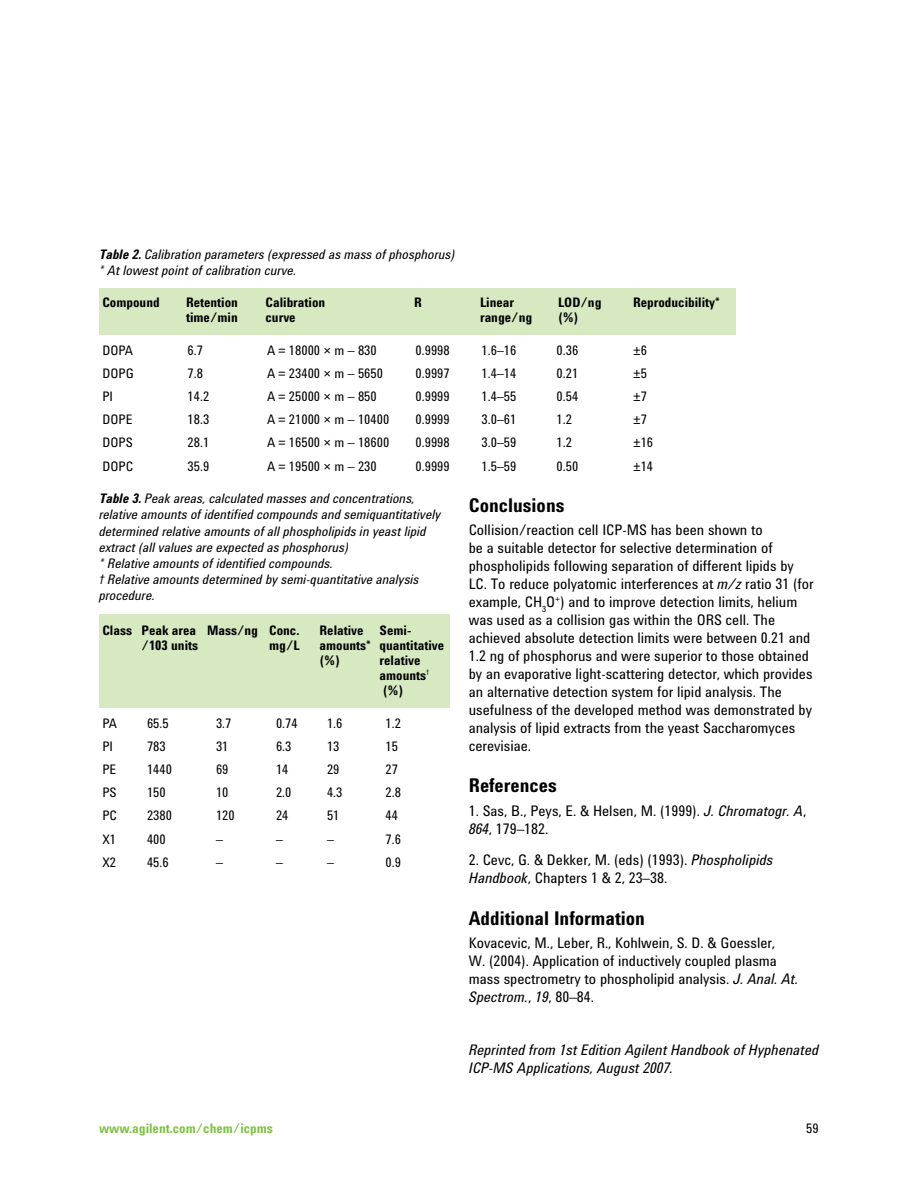
<style>
.page{position:relative;width:918px;height:1188px;background:#fff}
.page>*{position:absolute;margin:0;border:0;box-sizing:border-box;transform-origin:0 0}
.Subheads{font:700 19.5px "Agilent Condensed CFF";color:#000}
.Body_Copy___250_word{font:15px/18px "Agilent Condensed CFF";color:#000}
.Body_Copy___250_word-2{font:italic 15px/18px "Agilent Condensed CFF";color:#000}
.t1{font:italic 13.5px/16.2px "Agilent Condensed CFF";color:#000}
.Table_3{font:13.5px "Agilent Condensed CFF";color:#000}
.Table_2_Heading{font:700 13.5px/15px "Agilent Condensed CFF";color:#000}
.t2{font:700 13.5px "Agilent Condensed CFF";color:#7dc242}
.s1{font-weight:700}
.s2{font-style:italic}
</style>
<div class="page">
<div style="left:99px;top:288px;width:637px;height:47px;background:#d6e9c1"></div>
<div style="left:99px;top:614px;width:350px;height:94px;background:#d6e9c1"></div>
<p class="t1" style="left:99px;top:245px;width:357px"><span class="s1">Table 2.</span> Calibration parameters (expressed as mass of phosphorus) * At lowest point of calibration curve.</p>
<p class="Table_2_Heading" style="left:102px;top:294px;width:59px">Compound</p>
<p class="Table_2_Heading" style="left:186px;top:294px;width:54px">Retention</p>
<p class="Table_2_Heading" style="left:266px;top:294px;width:61px">Calibration</p>
<p class="Table_2_Heading" style="left:414px;top:294px;width:9px">R</p>
<p class="Table_2_Heading" style="left:480px;top:294px;width:36px">Linear</p>
<p class="Table_2_Heading" style="left:558px;top:294px;width:45px">LOD/ng</p>
<p class="Table_2_Heading" style="left:633px;top:294px;width:88px">Reproducibility*</p>
<p class="Table_2_Heading" style="left:186px;top:309px;width:53px">time/min</p>
<p class="Table_2_Heading" style="left:266px;top:309px;width:32px">curve</p>
<p class="Table_2_Heading" style="left:480px;top:309px;width:54px">range/ng</p>
<p class="Table_2_Heading" style="left:558px;top:309px;width:22px">(%)</p>
<p class="Table_3" style="left:102px;top:340px;width:32px">DOPA</p>
<p class="Table_3" style="left:188px;top:340px;width:17px">6.7</p>
<p class="Table_3" style="left:267px;top:340px;width:111px">A = 18000 × m – 830</p>
<p class="Table_3" style="left:416px;top:340px;width:36px">0.9998</p>
<p class="Table_3" style="left:482px;top:340px;width:36px">1.6–16</p>
<p class="Table_3" style="left:557px;top:340px;width:23px">0.36</p>
<p class="Table_3" style="left:633px;top:340px;width:15px">±6</p>
<p class="Table_3" style="left:102px;top:363px;width:33px">DOPG</p>
<p class="Table_3" style="left:188px;top:363px;width:17px">7.8</p>
<p class="Table_3" style="left:267px;top:363px;width:118px">A = 23400 × m – 5650</p>
<p class="Table_3" style="left:416px;top:363px;width:36px">0.9997</p>
<p class="Table_3" style="left:482px;top:363px;width:36px">1.4–14</p>
<p class="Table_3" style="left:557px;top:363px;width:23px">0.21</p>
<p class="Table_3" style="left:633px;top:363px;width:15px">±5</p>
<p class="Table_3" style="left:102px;top:386px;width:12px">PI</p>
<p class="Table_3" style="left:188px;top:386px;width:23px">14.2</p>
<p class="Table_3" style="left:267px;top:386px;width:111px">A = 25000 × m – 850</p>
<p class="Table_3" style="left:416px;top:386px;width:36px">0.9999</p>
<p class="Table_3" style="left:482px;top:386px;width:36px">1.4–55</p>
<p class="Table_3" style="left:557px;top:386px;width:23px">0.54</p>
<p class="Table_3" style="left:633px;top:386px;width:15px">±7</p>
<p class="Table_3" style="left:102px;top:409px;width:32px">DOPE</p>
<p class="Table_3" style="left:188px;top:409px;width:23px">18.3</p>
<p class="Table_3" style="left:267px;top:409px;width:124px">A = 21000 × m – 10400</p>
<p class="Table_3" style="left:416px;top:409px;width:36px">0.9999</p>
<p class="Table_3" style="left:482px;top:409px;width:36px">3.0–61</p>
<p class="Table_3" style="left:557px;top:409px;width:17px">1.2</p>
<p class="Table_3" style="left:633px;top:409px;width:15px">±7</p>
<p class="Table_3" style="left:102px;top:433px;width:32px">DOPS</p>
<p class="Table_3" style="left:188px;top:433px;width:23px">28.1</p>
<p class="Table_3" style="left:267px;top:433px;width:124px">A = 16500 × m – 18600</p>
<p class="Table_3" style="left:416px;top:433px;width:36px">0.9998</p>
<p class="Table_3" style="left:482px;top:433px;width:36px">3.0–59</p>
<p class="Table_3" style="left:557px;top:433px;width:17px">1.2</p>
<p class="Table_3" style="left:633px;top:433px;width:22px">±16</p>
<p class="Table_3" style="left:102px;top:456px;width:32px">DOPC</p>
<p class="Table_3" style="left:188px;top:456px;width:23px">35.9</p>
<p class="Table_3" style="left:267px;top:456px;width:111px">A = 19500 × m – 230</p>
<p class="Table_3" style="left:416px;top:456px;width:36px">0.9999</p>
<p class="Table_3" style="left:482px;top:456px;width:36px">1.5–59</p>
<p class="Table_3" style="left:557px;top:456px;width:23px">0.50</p>
<p class="Table_3" style="left:633px;top:456px;width:22px">±14</p>
<p class="t1" style="left:99px;top:490px;width:343px"><span class="s1">Table 3.</span> Peak areas, calculated masses and concentrations, relative amounts of identified compounds and semiquantitatively determined relative amounts of all phospholipids in yeast lipid extract (all values are expected as phosphorus)<br>* Relative amounts of identified compounds.<br>† Relative amounts determined by semi-quantitative analysis procedure.</p>
<p class="Table_2_Heading" style="left:102px;top:622px;width:199px">Class Peak area Mass/ng Conc.</p>
<p class="Table_2_Heading" style="left:320px;top:622px;width:94px">Relative Semi-</p>
<p class="Table_2_Heading" style="left:142px;top:637px;width:58px">/103 units</p>
<p class="Table_2_Heading" style="left:269px;top:637px;width:32px">mg/L</p>
<p class="Table_2_Heading" style="left:320px;top:637px;width:126px">amounts* quantitative (%)</p>
<p class="Subheads" style="left:469px;top:490px;width:97px">Conclusions</p>
<p class="Body_Copy___250_word" style="left:469px;top:520px;width:346px">Collision/reaction cell ICP-MS has been shown to<br>be a suitable detector for selective determination of phospholipids following separation of different lipids by LC. To reduce polyatomic interferences at <span class="s2">m/z</span> ratio 31 (for example, CH<sub>3</sub>O<sup>+</sup>) and to improve detection limits, helium was used as a collision gas within the ORS cell. The achieved absolute detection limits were between 0.21 and 1.2 ng of phosphorus and were superior to those obtained by an evaporative light-scattering detector, which provides an alternative detection system for lipid analysis. The usefulness of the developed method was demonstrated by analysis of lipid extracts from the yeast Saccharomyces cerevisiae.</p>
<p class="Subheads" style="left:469px;top:771px;width:89px">References</p>
<p class="Body_Copy___250_word" style="left:469px;top:801px;width:339px">1. Sas, B., Peys, E. &amp; Helsen, M. (1999). <span class="s2">J. Chromatogr. A</span>,<br><span class="s2">864</span>, 179–182.</p>
<p class="Body_Copy___250_word" style="left:469px;top:851px;width:306px">2. Cevc, G. &amp; Dekker, M. (eds) (1993). <span class="s2">Phospholipids<br>Handbook</span>, Chapters 1 &amp; 2, 23–38.</p>
<p class="Subheads" style="left:469px;top:903px;width:178px">Additional Information</p>
<p class="Body_Copy___250_word" style="left:469px;top:933px;width:331px">Kovacevic, M., Leber, R., Kohlwein, S. D. &amp; Goessler,<br>W. (2004). Application of inductively coupled plasma mass spectrometry to phospholipid analysis. <span class="s2">J. Anal. At.<br>Spectrom.</span>, <span class="s2">19</span>, 80–84.</p>
<p class="Body_Copy___250_word-2" style="left:469px;top:1040px;width:352px">Reprinted from 1st Edition Agilent Handbook of Hyphenated<br>ICP-MS Applications, August 2007.</p>
<p class="Table_2_Heading" style="left:380px;top:652px;width:51px">relative amounts<sup>† </sup>(%)</p>
<p class="Table_3" style="left:102px;top:713px;width:16px">PA</p>
<p class="Table_3" style="left:147px;top:713px;width:23px">65.5</p>
<p class="Table_3" style="left:216px;top:713px;width:17px">3.7</p>
<p class="Table_3" style="left:276px;top:713px;width:23px">0.74</p>
<p class="Table_3" style="left:327px;top:713px;width:17px">1.6</p>
<p class="Table_3" style="left:386px;top:713px;width:17px">1.2</p>
<p class="Table_3" style="left:102px;top:736px;width:12px">PI</p>
<p class="Table_3" style="left:147px;top:736px;width:20px">783</p>
<p class="Table_3" style="left:216px;top:736px;width:14px">31</p>
<p class="Table_3" style="left:276px;top:736px;width:17px">6.3</p>
<p class="Table_3" style="left:327px;top:736px;width:14px">13</p>
<p class="Table_3" style="left:386px;top:736px;width:14px">15</p>
<p class="Table_3" style="left:102px;top:759px;width:15px">PE</p>
<p class="Table_3" style="left:147px;top:759px;width:27px">1440</p>
<p class="Table_3" style="left:216px;top:759px;width:14px">69</p>
<p class="Table_3" style="left:276px;top:759px;width:14px">14</p>
<p class="Table_3" style="left:327px;top:759px;width:14px">29</p>
<p class="Table_3" style="left:386px;top:759px;width:14px">27</p>
<p class="Table_3" style="left:102px;top:782px;width:16px">PS</p>
<p class="Table_3" style="left:147px;top:782px;width:20px">150</p>
<p class="Table_3" style="left:216px;top:782px;width:14px">10</p>
<p class="Table_3" style="left:276px;top:782px;width:17px">2.0</p>
<p class="Table_3" style="left:327px;top:782px;width:17px">4.3</p>
<p class="Table_3" style="left:386px;top:782px;width:17px">2.8</p>
<p class="Table_3" style="left:102px;top:806px;width:16px">PC</p>
<p class="Table_3" style="left:147px;top:806px;width:27px">2380</p>
<p class="Table_3" style="left:216px;top:806px;width:20px">120</p>
<p class="Table_3" style="left:276px;top:806px;width:14px">24</p>
<p class="Table_3" style="left:327px;top:806px;width:14px">51</p>
<p class="Table_3" style="left:386px;top:806px;width:14px">44</p>
<p class="Table_3" style="left:102px;top:829px;width:15px">X1</p>
<p class="Table_3" style="left:147px;top:829px;width:20px">400</p>
<p class="Table_3" style="left:216px;top:829px;width:8px">–</p>
<p class="Table_3" style="left:276px;top:829px;width:8px">–</p>
<p class="Table_3" style="left:327px;top:829px;width:8px">–</p>
<p class="Table_3" style="left:386px;top:829px;width:17px">7.6</p>
<p class="Table_3" style="left:102px;top:852px;width:15px">X2</p>
<p class="Table_3" style="left:147px;top:852px;width:23px">45.6</p>
<p class="Table_3" style="left:216px;top:852px;width:8px">–</p>
<p class="Table_3" style="left:276px;top:852px;width:8px">–</p>
<p class="Table_3" style="left:327px;top:852px;width:8px">–</p>
<p class="Table_3" style="left:386px;top:852px;width:17px">0.9</p>
<p class="t2" style="left:99px;top:1118px;width:175px">www.agilent.com/chem/icpms</p>
<p class="Table_3" style="left:806px;top:1119px;width:14px">59</p>
</div>
